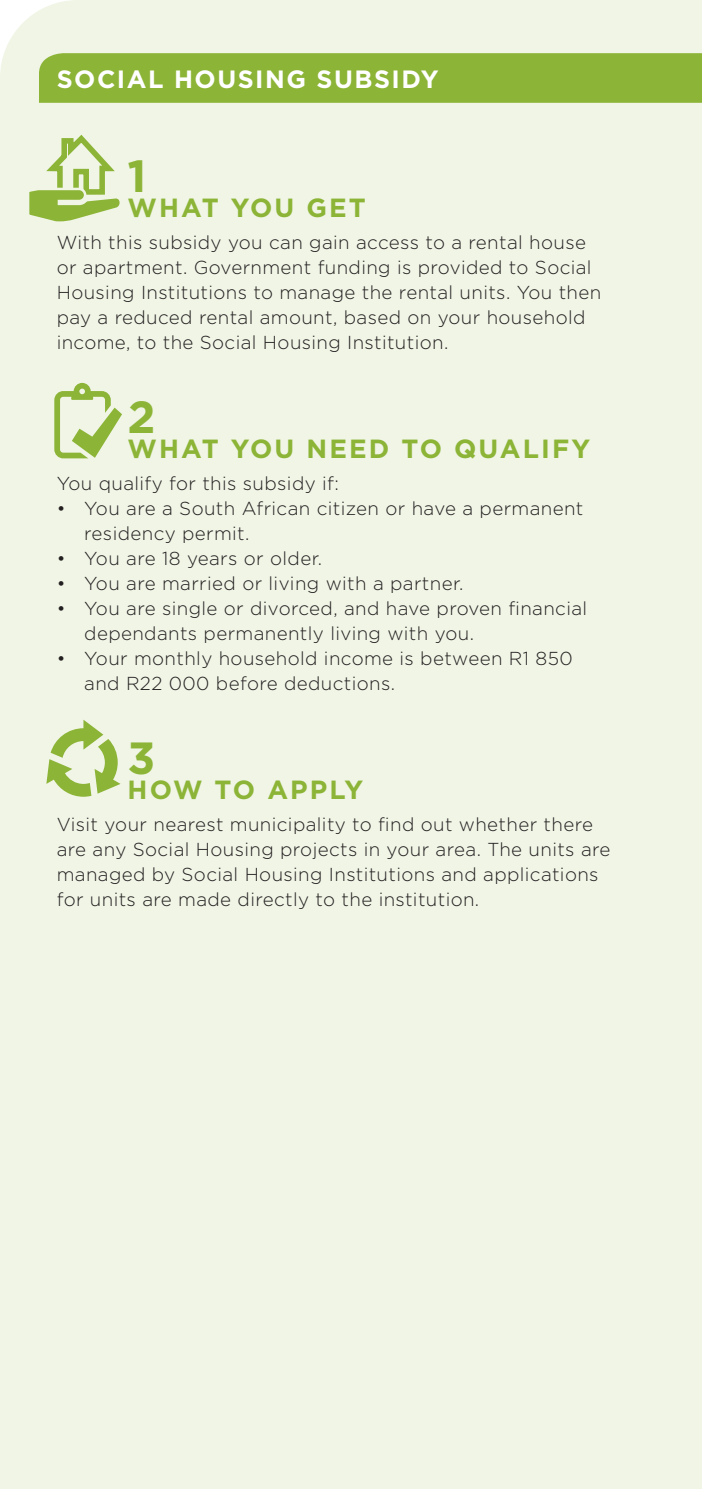
<style>
.page{position:relative;width:702px;height:1489px;background:#fff}
.page>*{position:absolute;margin:0;border:0;box-sizing:border-box;transform-origin:0 0}
.t1{font:700 45px "Gotham";color:#8cb436}
.t2{font:700 26.25px "Gotham";letter-spacing:.08em;color:#8cb436}
.t3{font:700 25px "Gotham";letter-spacing:.06em;color:#fff}
.t4{font:300 18.75px/25px "Gotham";letter-spacing:.02em;color:#231f20}
</style>
<div class="page">
<div style="left:0;top:0;width:702px;height:1488px;background:#f0f5e6"></div>
<svg style="left:26px;top:131px;width:97px;height:94px;background:#cedfab"></svg>
<svg style="left:54px;top:383px;width:68px;height:75px;background:#cbdda6"></svg>
<svg style="left:46px;top:719px;width:74px;height:77px;background:#c7da9f"></svg>
<div style="left:39px;top:53px;width:663px;height:50px;background:#8cb436"></div>
<p class="t3" style="left:57px;top:63px;width:383px">SOCIAL HOUSING SUBSIDY</p>
<p class="t1" style="left:128px;top:146px;width:20px">1</p>
<p class="t2" style="left:128px;top:190px;width:240px">WHAT YOU GET</p>
<p class="t4" style="left:57px;top:229px;width:546px">With this subsidy you can gain access to a rental house or apartment. Government funding is provided to Social Housing Institutions to manage the rental units. You then pay a reduced rental amount, based on your household income, to the Social Housing Institution.</p>
<p class="t1" style="left:128px;top:387px;width:30px">2</p>
<p class="t2" style="left:128px;top:431px;width:464px">WHAT YOU NEED TO QUALIFY</p>
<p class="t4" style="left:57px;top:470px;width:284px">You qualify for this subsidy if:</p>
<p class="t4" style="left:84px;top:495px;width:500px;text-indent:-28px">• You are a South African citizen or have a permanent residency permit.</p>
<p class="t4" style="left:57px;top:545px;width:267px">• You are 18 years or older.</p>
<p class="t4" style="left:57px;top:570px;width:408px">• You are married or living with a partner.</p>
<p class="t4" style="left:84px;top:595px;width:504px;text-indent:-28px">• You are single or divorced, and have proven financial dependants permanently living with you.</p>
<p class="t4" style="left:84px;top:645px;width:490px;text-indent:-28px">• Your monthly household income is between R1 850 and R22 000 before deductions.</p>
<p class="t1" style="left:128px;top:728px;width:29px">3</p>
<p class="t2" style="left:128px;top:772px;width:237px">HOW TO APPLY</p>
<p class="t4" style="left:57px;top:811px;width:555px">Visit your nearest municipality to find out whether there are any Social Housing projects in your area. The units are managed by Social Housing Institutions and applications for units are made directly to the institution.</p>
</div>
